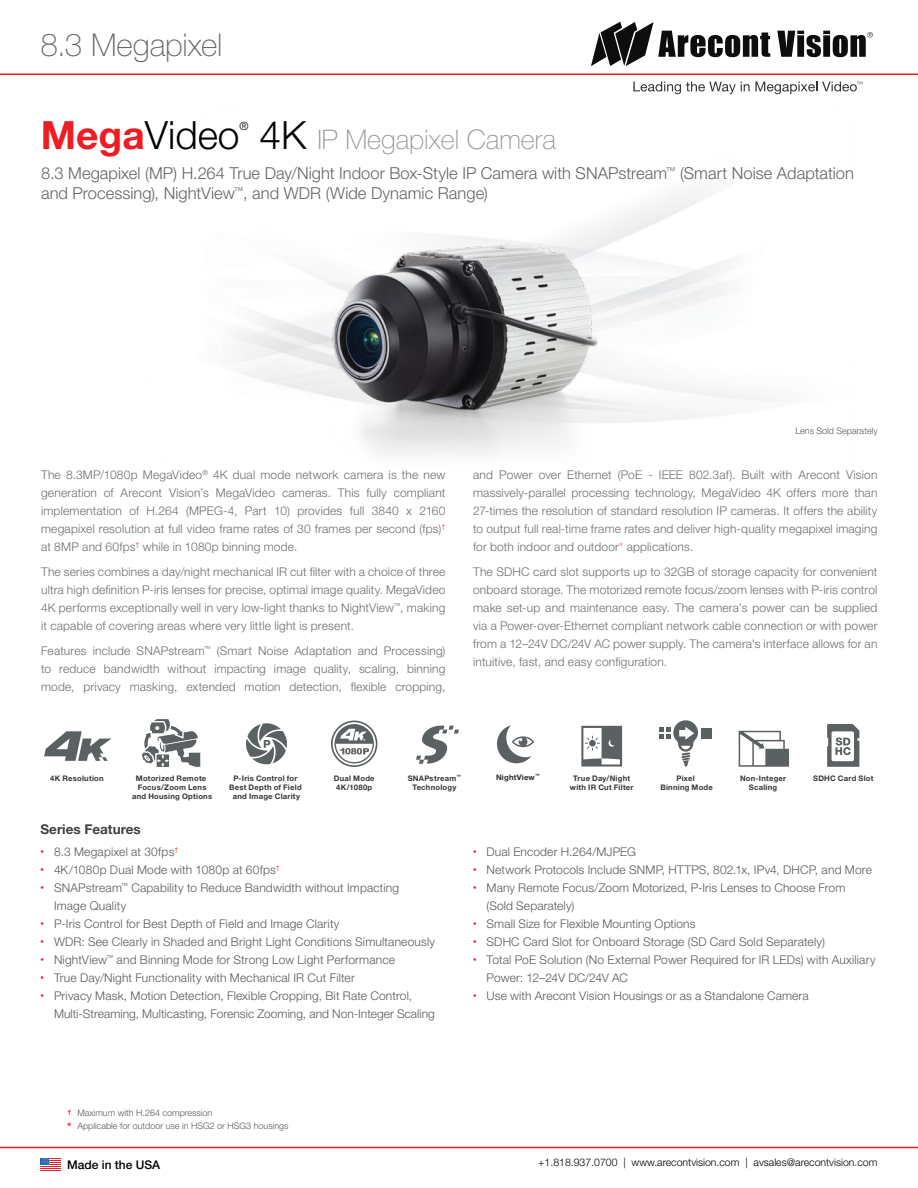
<style>
.page{position:relative;width:918px;height:1188px;background:#fff}
.page>*{position:absolute;margin:0;border:0;box-sizing:border-box;transform-origin:0 0}
.t1{font:300 39px "Helvetica Neue LT Std";color:#000}
.t2{font:100 31.5px "Helvetica Neue LT Std";letter-spacing:-.005em;color:#636466}
.t3{font:100 27px "Helvetica Neue LT Std";color:#939598}
.t4{font:300 16.5px/19.8px "Helvetica Neue LT Std";color:#636466}
.t5{font:700 13.5px "Helvetica Neue LT Std";color:#414042}
.t6{font:300 12px/18px "Helvetica Neue LT Std";letter-spacing:.015em;color:#6d6e71;text-align:justify}
.t7{font:300 12px/18px "Helvetica Neue LT Std";letter-spacing:.015em;color:#58595b}
.t8{font:500 12px "Helvetica Neue LT Std";color:#000}
.t9{font:300 11.4px "Helvetica Neue LT Std";color:#000}
.t10{font:300 10.5px "Helvetica Neue LT Std";color:#000}
.t11{font:300 9px/12.9px "Helvetica Neue LT Std";color:#58595b}
.t12{font:700 7.65px/9.1px "Helvetica Neue LT Std";letter-spacing:.03em;color:#323638;text-align:center}
.t13{font:700 7.65px "Helvetica Neue LT Std";letter-spacing:.03em;color:#292829}
.s1{font-weight:700;color:#ed1d24}
.s2{font-weight:300;font-size:39px;color:#000}
.s3{color:#dd6d54}
.s4{font-weight:700;font-size:10.5px;color:#ed1d24}
</style>
<div class="page">
<hr style="left:0;top:74px;width:918px;height:1px;background:#ed1d24">
<div style="left:41px;top:1158px;width:20px;height:13px;background:#e41e2c"></div>
<svg style="left:40px;top:1158px;width:21px;height:12px"></svg>
<hr style="left:0;top:1147px;width:918px;height:1px;background:#ed1d24">
<svg style="left:591px;top:22px;width:179px;height:44px"></svg>
<svg style="left:633px;top:82px;width:229px;height:12px"></svg>
<svg style="left:777px;top:31px;width:96px;height:26px"></svg>
<img style="left:300px;top:203px;width:324px;height:260px">
<svg style="left:142px;top:719px;width:59px;height:48px"></svg>
<svg style="left:581px;top:726px;width:41px;height:41px"></svg>
<svg style="left:827px;top:724px;width:32px;height:43px"></svg>
<svg style="left:246px;top:723px;width:41px;height:41px"></svg>
<svg style="left:44px;top:731px;width:68px;height:30px"></svg>
<div style="left:701px;top:728px;width:11px;height:10px;background:#5b6063"></div>
<svg style="left:659px;top:720px;width:39px;height:47px"></svg>
<svg style="left:331px;top:721px;width:46px;height:46px"></svg>
<svg style="left:416px;top:726px;width:43px;height:38px"></svg>
<svg style="left:739px;top:731px;width:50px;height:36px"></svg>
<svg style="left:497px;top:725px;width:37px;height:38px"></svg>
<h2 class="t2" style="left:40px;top:27px;width:184px">8.3 Megapixel</h2>
<h1 class="t1" style="left:41px;top:112px;width:200px"><span class="s1">Mega</span>Video</h1>
<p class="t9" style="left:240px;top:119px;width:11px">®</p>
<h3 class="t3" style="left:260px;top:124px;width:298px"><span class="s2">4K</span> IP Megapixel Camera</h3>
<h3 class="t4" style="left:41px;top:163px;width:814px">8.3 Megapixel (MP) H.264 True Day/Night Indoor Box-Style IP Camera with SNAPstream<sup>™</sup> (Smart Noise Adaptation and Processing), NightView<sup>™</sup>, and WDR (Wide Dynamic Range)</h3>
<p class="t6" style="left:41px;top:466px;width:406px">The 8.3MP/1080p MegaVideo<sup>®</sup> 4K dual mode network camera is the new generation of Arecont Vision’s MegaVideo cameras. This fully compliant implementation of H.264 (MPEG-4, Part 10) provides full 3840 x 2160 megapixel resolution at full video frame rates of 30 frames per second (fps)<sup>† </sup>at 8MP and 60fps<sup>†</sup> while in 1080p binning mode.</p>
<p class="t6" style="left:41px;top:562px;width:406px">The series combines a day/night mechanical IR cut filter with a choice of three ultra high definition P-iris lenses for precise, optimal image quality. MegaVideo 4K performs exceptionally well in very low-light thanks to NightView<sup>™</sup>, making it capable of covering areas where very little light is present.</p>
<p class="t6" style="left:41px;top:641px;width:406px">Features include SNAPstream<sup>™</sup> (Smart Noise Adaptation and Processing) to reduce bandwidth without impacting image quality, scaling, binning mode, privacy masking, extended motion detection, flexible cropping,</p>
<p class="t11" style="left:795px;top:424px;width:84px">Lens Sold Separately</p>
<p class="t6" style="left:473px;top:466px;width:406px">and Power over Ethernet (PoE - IEEE 802.3af). Built with Arecont Vision massively-parallel processing technology, MegaVideo 4K offers more than 27-times the resolution of standard resolution IP cameras. It offers the ability to output full real-time frame rates and deliver high-quality megapixel imaging for both indoor and outdoor<span class="s3">*</span> applications.</p>
<p class="t6" style="left:473px;top:562px;width:406px">The SDHC card slot supports up to 32GB of storage capacity for convenient onboard storage. The motorized remote focus/zoom lenses with P-iris control make set-up and maintenance easy. The camera’s power can be supplied via a Power-over-Ethernet compliant network cable connection or with power from a 12–24V DC/24V AC power supply. The camera's interface allows for an intuitive, fast, and easy configuration.</p>
<p class="t13" style="left:496px;top:772px;width:45px">NightView<sup>™</sup></p>
<p class="t12" style="left:334px;top:773px;width:42px">Dual Mode<br>4K/1080p</p>
<p class="t12" style="left:408px;top:773px;width:55px">SNAPstream<sup>™<br></sup>Technology</p>
<p class="t12" style="left:740px;top:773px;width:48px">Non-Integer<br>Scaling</p>
<p class="t12" style="left:132px;top:773px;width:82px">Motorized Remote<br>Focus/Zoom Lens and Housing Options</p>
<p class="t12" style="left:570px;top:773px;width:65px">True Day/Night with IR Cut Filter</p>
<p class="t12" style="left:233px;top:773px;width:66px">P-Iris Control for</p>
<p class="t12" style="left:813px;top:773px;width:62px">SDHC Card Slot</p>
<p class="t12" style="left:229px;top:782px;width:74px">Best Depth of Field and Image Clarity</p>
<p class="t12" style="left:50px;top:773px;width:55px">4K Resolution</p>
<p class="t12" style="left:660px;top:773px;width:54px">Pixel<br>Binning Mode</p>
<p class="t5" style="left:40px;top:821px;width:102px">Series Features</p>
<p class="t7" style="left:40px;top:843px;width:139px"><sup>•</sup> 8.3 Megapixel at 30fps<sup>†</sup></p>
<p class="t7" style="left:41px;top:861px;width:241px"><sup>•</sup> 4K/1080p Dual Mode with 1080p at 60fps<sup>†</sup></p>
<p class="t7" style="left:54px;top:879px;width:347px;text-indent:-14px"><sup>•</sup> SNAPstream<sup>™</sup> Capability to Reduce Bandwidth without Impacting<br>Image Quality</p>
<p class="t7" style="left:40px;top:915px;width:300px"><sup>•</sup> P-Iris Control for Best Depth of Field and Image Clarity</p>
<p class="t7" style="left:40px;top:933px;width:396px"><sup>•</sup> WDR: See Clearly in Shaded and Bright Light Conditions Simultaneously</p>
<p class="t7" style="left:40px;top:951px;width:356px"><sup>•</sup> NightView<sup>™</sup> and Binning Mode for Strong Low Light Performance</p>
<p class="t7" style="left:40px;top:969px;width:316px"><sup>•</sup> True Day/Night Functionality with Mechanical IR Cut Filter</p>
<p class="t7" style="left:54px;top:987px;width:382px;text-indent:-14px"><sup>•</sup> Privacy Mask, Motion Detection, Flexible Cropping, Bit Rate Control,<br>Multi-Streaming, Multicasting, Forensic Zooming, and Non-Integer Scaling</p>
<p class="t11" style="left:67px;top:1106px;width:223px"><sup>†</sup> Maximum with H.264 compression<br><span class="s4">*</span> Applicable for outdoor use in HSG2 or HSG3 housings</p>
<p class="t7" style="left:473px;top:843px;width:165px"><sup>•</sup> Dual Encoder H.264/MJPEG</p>
<p class="t7" style="left:473px;top:861px;width:400px"><sup>•</sup> Network Protocols Include SNMP, HTTPS, 802.1x, IPv4, DHCP, and More</p>
<p class="t7" style="left:487px;top:879px;width:360px;text-indent:-14px"><sup>•</sup> Many Remote Focus/Zoom Motorized, P-Iris Lenses to Choose From (Sold Separately)</p>
<p class="t7" style="left:473px;top:915px;width:224px"><sup>•</sup> Small Size for Flexible Mounting Options</p>
<p class="t7" style="left:473px;top:933px;width:353px"><sup>•</sup> SDHC Card Slot for Onboard Storage (SD Card Sold Separately)</p>
<p class="t7" style="left:487px;top:951px;width:391px;text-indent:-14px"><sup>•</sup> Total PoE Solution (No External Power Required for IR LEDs) with Auxiliary<br>Power: 12–24V DC/24V AC</p>
<p class="t7" style="left:473px;top:987px;width:337px"><sup>•</sup> Use with Arecont Vision Housings or as a Standalone Camera</p>
<p class="t8" style="left:67px;top:1157px;width:95px">Made in the USA</p>
<p class="t10" style="left:538px;top:1156px;width:341px">+1.818.937.0700 | www.arecontvision.com | avsales@arecontvision.com</p>
</div>
